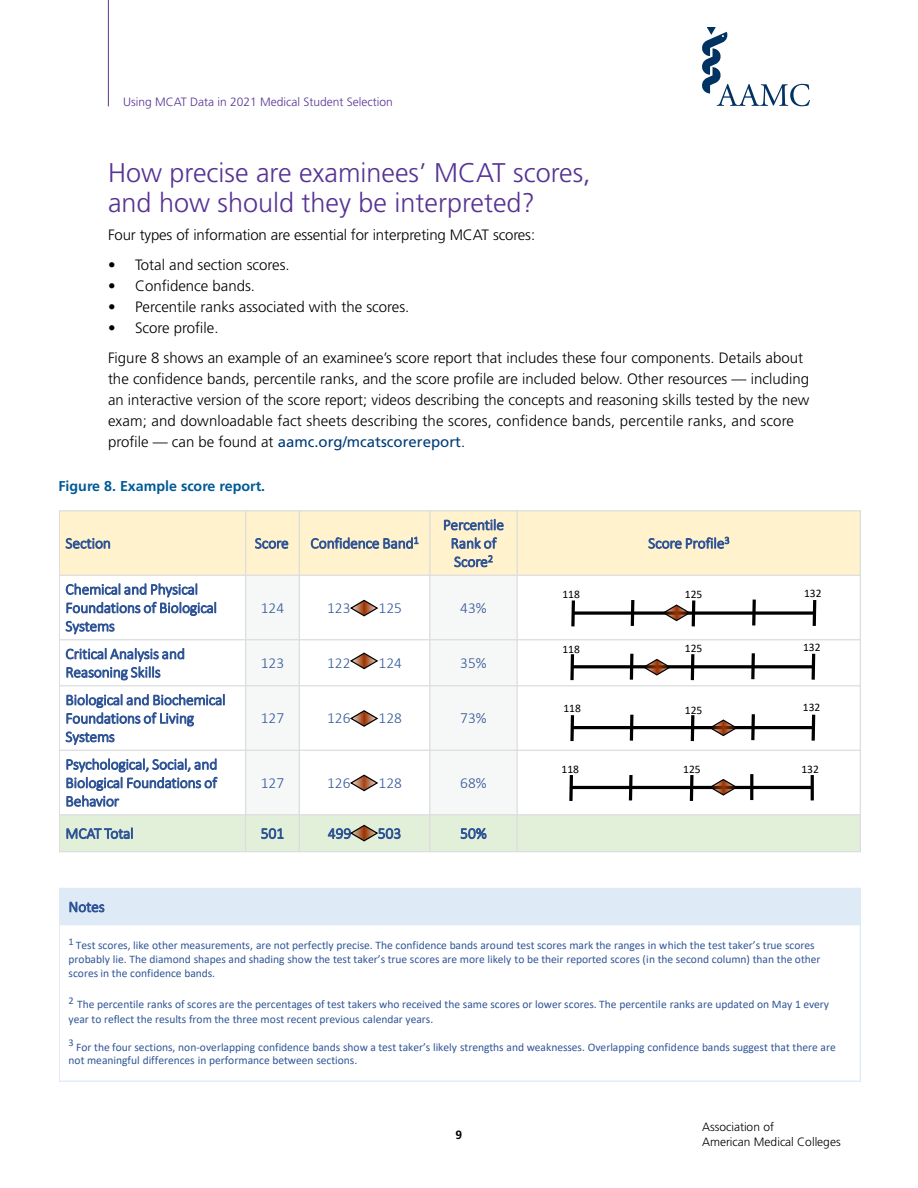
<style>
.page{position:relative;width:918px;height:1188px;background:#fff}
.page>*{position:absolute;margin:0;border:0;box-sizing:border-box;transform-origin:0 0}
.t1{font:300 27px/30px "Frutiger";color:#573393}
.t2{font:300 15.45px "Calibri";letter-spacing:-.01em;color:#2f5597}
.t3{font:300 15.3px/18.5px "Calibri";letter-spacing:-.005em;color:#2f5597}
.t4{font:300 15px/21px "Frutiger";color:#000}
.t5{font:700 14.25px "Frutiger";color:#005a96}
.t6{font:300 12px "Frutiger";color:#573393}
.t7{font:300 12px/14.4px "Frutiger";color:#000}
.t8{font:700 12px "Frutiger";color:#000}
.t9{font:11.55px/13.8px "Calibri";color:#2f5597}
.t10{font:11.55px "Calibri";color:#000}
.s1{font-weight:400;color:#003d79}
</style>
<div class="page">
<svg style="left:702px;top:27px;width:108px;height:79px"></svg>
<hr style="left:108px;top:0;width:1px;height:106px;background:#573393">
<div style="left:59px;top:511px;width:187px;height:64px;background:#fff2cc"></div>
<div style="left:246px;top:511px;width:53px;height:64px;background:#fff2cc"></div>
<div style="left:299px;top:511px;width:131px;height:64px;background:#fff2cc"></div>
<div style="left:430px;top:511px;width:87px;height:64px;background:#fff2cc"></div>
<div style="left:517px;top:511px;width:343px;height:64px;background:#fff2cc"></div>
<div style="left:246px;top:575px;width:53px;height:65px;background:#f6f7f7"></div>
<div style="left:430px;top:575px;width:87px;height:65px;background:#f6f7f7"></div>
<div style="left:246px;top:640px;width:53px;height:46px;background:#f6f7f7"></div>
<div style="left:430px;top:640px;width:87px;height:46px;background:#f6f7f7"></div>
<div style="left:246px;top:686px;width:53px;height:64px;background:#f6f7f7"></div>
<div style="left:430px;top:686px;width:87px;height:64px;background:#f6f7f7"></div>
<div style="left:246px;top:750px;width:53px;height:65px;background:#f6f7f7"></div>
<div style="left:430px;top:750px;width:87px;height:65px;background:#f6f7f7"></div>
<div style="left:59px;top:815px;width:187px;height:37px;background:#e2f0d9"></div>
<div style="left:246px;top:815px;width:53px;height:37px;background:#e2f0d9"></div>
<div style="left:299px;top:815px;width:131px;height:37px;background:#e2f0d9"></div>
<div style="left:430px;top:815px;width:87px;height:37px;background:#e2f0d9"></div>
<div style="left:517px;top:815px;width:343px;height:37px;background:#e2f0d9"></div>
<div style="left:59px;top:888px;width:801px;height:37px;background:#deebf7"></div>
<hr style="left:245px;top:511px;width:1px;height:341px;background:#dcddde">
<hr style="left:299px;top:511px;width:1px;height:341px;background:#dcddde">
<hr style="left:429px;top:511px;width:1px;height:341px;background:#dcddde">
<hr style="left:517px;top:511px;width:1px;height:341px;background:#dcddde">
<hr style="left:59px;top:575px;width:801px;height:1px;background:#dcddde">
<hr style="left:59px;top:639px;width:801px;height:1px;background:#dcddde">
<hr style="left:59px;top:685px;width:801px;height:1px;background:#dcddde">
<hr style="left:59px;top:750px;width:801px;height:1px;background:#dcddde">
<hr style="left:59px;top:814px;width:801px;height:1px;background:#dcddde">
<hr style="left:59px;top:851px;width:801px;height:1px;background:#dcddde">
<hr style="left:59px;top:511px;width:1px;height:341px;background:#dcddde">
<hr style="left:59px;top:888px;width:1px;height:193px;background:#deebf7">
<hr style="left:860px;top:511px;width:1px;height:341px;background:#dcddde">
<hr style="left:860px;top:888px;width:1px;height:193px;background:#deebf7">
<hr style="left:59px;top:511px;width:801px;height:1px;background:#dcddde">
<hr style="left:59px;top:1081px;width:801px;height:1px;background:#deebf7">
<svg style="left:350px;top:599px;width:29px;height:18px"></svg>
<svg style="left:350px;top:652px;width:29px;height:18px"></svg>
<svg style="left:350px;top:710px;width:29px;height:17px"></svg>
<svg style="left:350px;top:774px;width:29px;height:18px"></svg>
<svg style="left:350px;top:824px;width:29px;height:18px"></svg>
<svg style="left:577px;top:611px;width:234px;height:4px"></svg>
<svg style="left:571px;top:600px;width:6px;height:27px"></svg>
<svg style="left:811px;top:600px;width:6px;height:26px"></svg>
<svg style="left:629px;top:600px;width:7px;height:26px"></svg>
<svg style="left:750px;top:599px;width:8px;height:27px"></svg>
<hr style="left:573px;top:665px;width:240px;height:3px;background:#000">
<svg style="left:689px;top:654px;width:7px;height:27px"></svg>
<svg style="left:570px;top:654px;width:6px;height:27px"></svg>
<svg style="left:810px;top:653px;width:6px;height:27px"></svg>
<svg style="left:628px;top:653px;width:7px;height:27px"></svg>
<svg style="left:750px;top:653px;width:7px;height:27px"></svg>
<hr style="left:573px;top:726px;width:240px;height:3px;background:#000">
<svg style="left:689px;top:715px;width:7px;height:27px"></svg>
<svg style="left:570px;top:715px;width:6px;height:27px"></svg>
<svg style="left:810px;top:714px;width:6px;height:27px"></svg>
<svg style="left:628px;top:714px;width:7px;height:27px"></svg>
<svg style="left:750px;top:714px;width:7px;height:27px"></svg>
<hr style="left:572px;top:786px;width:240px;height:3px;background:#000">
<svg style="left:688px;top:775px;width:7px;height:26px"></svg>
<svg style="left:569px;top:775px;width:6px;height:26px"></svg>
<hr style="left:811px;top:775px;width:3px;height:25px;background:#000">
<svg style="left:627px;top:775px;width:7px;height:26px"></svg>
<hr style="left:750px;top:774px;width:3px;height:26px;background:#000">
<svg style="left:662px;top:600px;width:35px;height:27px"></svg>
<svg style="left:642px;top:658px;width:30px;height:18px"></svg>
<svg style="left:709px;top:719px;width:30px;height:18px"></svg>
<svg style="left:709px;top:779px;width:30px;height:17px"></svg>
<p class="t6" style="left:123px;top:95px;width:271px">Using MCAT Data in 2021 Medical Student Selection</p>
<h1 class="t1" style="left:108px;top:158px;width:484px">How precise are examinees’ MCAT scores, and how should they be interpreted?</h1>
<p class="t4" style="left:108px;top:225px;width:429px">Four types of information are essential for interpreting MCAT scores:</p>
<p class="t4" style="left:108px;top:255px;width:183px">• Total and section scores.</p>
<p class="t4" style="left:108px;top:276px;width:149px">• Confidence bands.</p>
<p class="t4" style="left:108px;top:297px;width:303px">• Percentile ranks associated with the scores.</p>
<p class="t4" style="left:108px;top:313px;width:697px;line-height:30px">• Score profile.<br>Figure 8 shows an example of an examinee’s score report that includes these four components. Details about</p>
<p class="t4" style="left:108px;top:369px;width:703px">the confidence bands, percentile ranks, and the score profile are included below. Other resources — including an interactive version of the score report; videos describing the concepts and reasoning skills tested by the new exam; and downloadable fact sheets describing the scores, confidence bands, percentile ranks, and score profile — can be found at <span class="s1">aamc.org/mcatscorereport</span>.</p>
<p class="t5" style="left:58px;top:478px;width:208px">Figure 8. Example score report.</p>
<h3 class="t3" style="left:65px;top:534px;width:47px">Section</h3>
<h3 class="t3" style="left:255px;top:534px;width:35px">Score</h3>
<h3 class="t3" style="left:311px;top:534px;width:110px">Confidence Band<sup>1</sup></h3>
<h3 class="t3" style="left:443px;top:515px;width:63px;text-align:center">Percentile<br>Rank of<br>Score<sup>2</sup></h3>
<h3 class="t3" style="left:65px;top:580px;width:153px">Chemical and Physical<br>Foundations of Biological<br>Systems</h3>
<h3 class="t3" style="left:261px;top:598px;width:25px">124</h3>
<h3 class="t3" style="left:327px;top:598px;width:25px">123</h3>
<h3 class="t3" style="left:379px;top:598px;width:25px">125</h3>
<h3 class="t3" style="left:460px;top:598px;width:28px">43%</h3>
<h3 class="t3" style="left:65px;top:644px;width:121px">Critical Analysis and<br>Reasoning Skills</h3>
<h3 class="t3" style="left:261px;top:654px;width:25px">123</h3>
<h3 class="t3" style="left:327px;top:654px;width:25px">122</h3>
<h3 class="t3" style="left:379px;top:654px;width:25px">124</h3>
<h3 class="t3" style="left:460px;top:654px;width:28px">35%</h3>
<h3 class="t3" style="left:65px;top:690px;width:162px">Biological and Biochemical<br>Foundations of Living<br>Systems</h3>
<h3 class="t3" style="left:261px;top:709px;width:25px">127</h3>
<h3 class="t3" style="left:327px;top:709px;width:25px">126</h3>
<h3 class="t3" style="left:379px;top:709px;width:25px">128</h3>
<h3 class="t3" style="left:460px;top:709px;width:28px">73%</h3>
<h3 class="t3" style="left:65px;top:755px;width:153px">Psychological, Social, and<br>Biological Foundations of</h3>
<h2 class="t2" style="left:65px;top:792px;width:55px">Behavior</h2>
<h3 class="t3" style="left:261px;top:773px;width:25px">127</h3>
<h3 class="t3" style="left:327px;top:773px;width:25px">126</h3>
<h3 class="t3" style="left:379px;top:773px;width:25px">128</h3>
<h3 class="t3" style="left:460px;top:773px;width:28px">68%</h3>
<h3 class="t3" style="left:65px;top:824px;width:70px">MCAT Total</h3>
<h3 class="t3" style="left:261px;top:824px;width:25px">501</h3>
<h3 class="t3" style="left:328px;top:824px;width:25px">499</h3>
<h3 class="t3" style="left:378px;top:824px;width:25px">503</h3>
<h3 class="t3" style="left:460px;top:824px;width:28px">50%</h3>
<p class="t10" style="left:562px;top:586px;width:19px">118</p>
<p class="t10" style="left:562px;top:641px;width:19px">118</p>
<p class="t10" style="left:563px;top:700px;width:19px">118</p>
<p class="t10" style="left:562px;top:761px;width:19px">118</p>
<h3 class="t3" style="left:648px;top:534px;width:83px">Score Profile<sup>3</sup></h3>
<p class="t10" style="left:685px;top:587px;width:19px">125</p>
<p class="t10" style="left:685px;top:640px;width:19px">125</p>
<p class="t10" style="left:685px;top:702px;width:19px">125</p>
<p class="t10" style="left:683px;top:761px;width:19px">125</p>
<p class="t10" style="left:804px;top:585px;width:19px">132</p>
<p class="t10" style="left:803px;top:639px;width:19px">132</p>
<p class="t10" style="left:803px;top:699px;width:19px">132</p>
<p class="t10" style="left:801px;top:761px;width:19px">132</p>
<h3 class="t3" style="left:69px;top:897px;width:38px">Notes</h3>
<p class="t9" style="left:69px;top:938px;width:754px"><sup>1</sup> Test scores, like other measurements, are not perfectly precise. The confidence bands around test scores mark the ranges in which the test taker’s true scores probably lie. The diamond shapes and shading show the test taker’s true scores are more likely to be their reported scores (in the second column) than the other scores in the confidence bands.</p>
<p class="t9" style="left:69px;top:997px;width:762px;line-height:14.7px"><sup>2</sup> The percentile ranks of scores are the percentages of test takers who received the same scores or lower scores. The percentile ranks are updated on May 1 every year to reflect the results from the three most recent previous calendar years.</p>
<p class="t9" style="left:69px;top:1040px;width:769px"><sup>3</sup> For the four sections, non-overlapping confidence bands show a test taker’s likely strengths and weaknesses. Overlapping confidence bands suggest that there are not meaningful differences in performance between sections.</p>
<p class="t8" style="left:456px;top:1127px;width:8px">9</p>
<p class="t7" style="left:702px;top:1120px;width:140px">Association of<br>American Medical Colleges</p>
</div>
